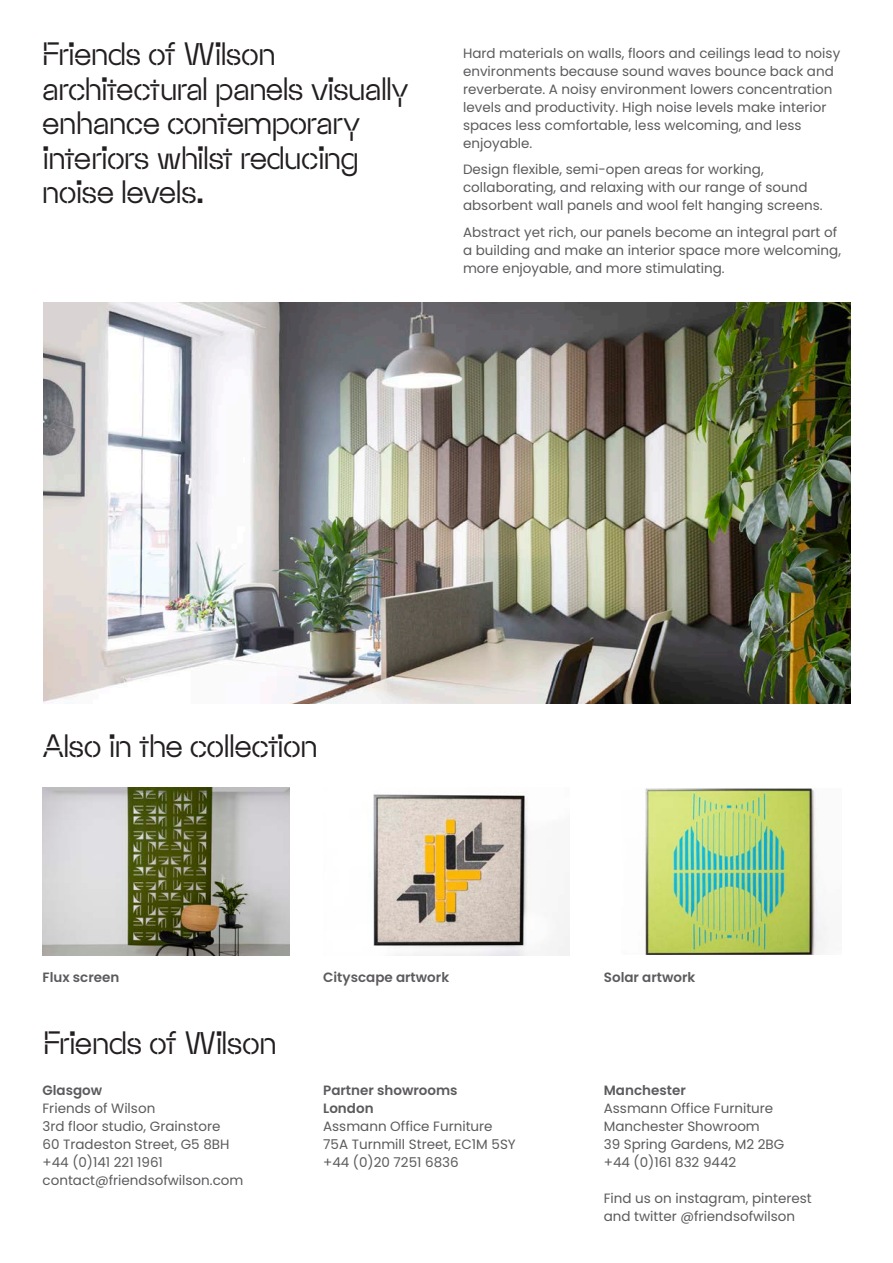
<style>
.page{position:relative;width:893px;height:1263px;background:#fff}
.page>*{position:absolute;margin:0;border:0;box-sizing:border-box;transform-origin:0 0}
.t1{font:30px/34.5px "SM Maxeville Constructed";letter-spacing:-.01em;color:#231f20}
.t2{font:13.5px/18px "Poppins";color:#5c5a5d}
.t3{font:600 13.5px "Poppins";color:#5c5a5d}
.s1{font-weight:600}
</style>
<div class="page">
<img style="left:43px;top:787px;width:246px;height:169px">
<img style="left:373px;top:794px;width:197px;height:162px">
<img style="left:644px;top:789px;width:184px;height:164px">
<div style="left:603px;top:786px;width:248px;height:170px;border:2px solid #fff"></div>
<img style="left:43px;top:303px;width:807px;height:401px">
<p class="t1" style="left:43px;top:38px;width:368px">Friends of Wilson architectural panels visually enhance contemporary interiors whilst reducing noise levels.</p>
<p class="t2" style="left:463px;top:44px;width:379px">Hard materials on walls, floors and ceilings lead to noisy environments because sound waves bounce back and reverberate. A noisy environment lowers concentration levels and productivity. High noise levels make interior spaces less comfortable, less welcoming, and less enjoyable.</p>
<p class="t2" style="left:463px;top:160px;width:361px">Design flexible, semi-open areas for working, collaborating, and relaxing with our range of sound absorbent wall panels and wool felt hanging screens.</p>
<p class="t2" style="left:463px;top:223px;width:379px">Abstract yet rich, our panels become an integral part of a building and make an interior space more welcoming, more enjoyable, and more stimulating.</p>
<p class="t1" style="left:43px;top:730px;width:277px">Also in the collection</p>
<p class="t3" style="left:43px;top:969px;width:78px">Flux screen</p>
<p class="t3" style="left:323px;top:969px;width:128px">Cityscape artwork</p>
<p class="t3" style="left:604px;top:969px;width:93px">Solar artwork</p>
<p class="t1" style="left:43px;top:1026px;width:235px">Friends of Wilson</p>
<p class="t2" style="left:43px;top:1081px;width:179px"><span class="s1">Glasgow<br></span>Friends of Wilson<br>3rd floor studio, Grainstore</p>
<p class="t2" style="left:43px;top:1135px;width:188px">60 Tradeston Street, G5 8BH</p>
<p class="t2" style="left:43px;top:1153px;width:122px">+44 (0)141 221 1961</p>
<p class="t2" style="left:43px;top:1171px;width:202px">contact@friendsofwilson.com</p>
<p class="t3" style="left:323px;top:1082px;width:136px">Partner showrooms</p>
<p class="t2" style="left:323px;top:1099px;width:171px"><span class="s1">London<br></span>Assmann Office Furniture</p>
<p class="t2" style="left:323px;top:1135px;width:194px">75A Turnmill Street, EC1M 5SY</p>
<p class="t2" style="left:323px;top:1153px;width:137px">+44 (0)20 7251 6836</p>
<p class="t3" style="left:604px;top:1082px;width:83px">Manchester</p>
<p class="t2" style="left:604px;top:1099px;width:171px">Assmann Office Furniture</p>
<p class="t2" style="left:604px;top:1117px;width:158px">Manchester Showroom</p>
<p class="t2" style="left:604px;top:1135px;width:182px">39 Spring Gardens, M2 2BG</p>
<p class="t2" style="left:604px;top:1153px;width:134px">+44 (0)161 832 9442</p>
<p class="t2" style="left:604px;top:1189px;width:209px">Find us on instagram, pinterest and twitter @friendsofwilson</p>
</div>
